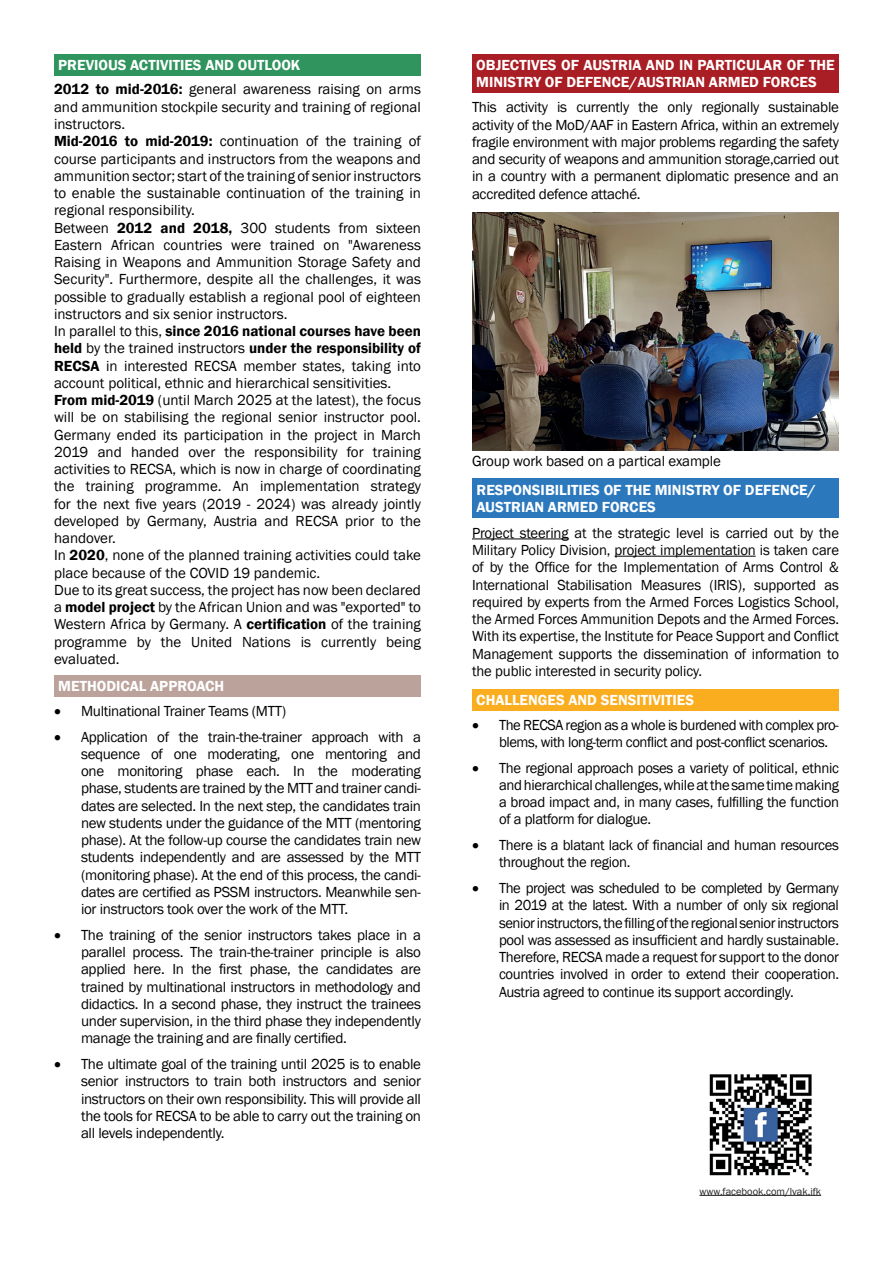
<style>
.page{position:relative;width:893px;height:1263px;background:#fff}
.page>*{position:absolute;margin:0;border:0;box-sizing:border-box;transform-origin:0 0}
.t1{font:15px/17.2px "Franklin Gothic";color:#000001;text-align:justify}
.t2{font:600 15px/17.2px "Franklin Gothic";color:#fff}
.t3{font:15px/17.2px "Franklin Gothic";letter-spacing:-.03em;color:#000001}
.t4{font:15px/17.2px "Franklin Gothic";letter-spacing:-.02em;color:#000001}
.t5{font:10.5px "Franklin Gothic";color:#231f20}
.s1{font-weight:600;color:#fff}
.s2{font-weight:600}
</style>
<div class="page">
<img style="left:709px;top:1074px;width:103px;height:101px">
<hr style="left:699px;top:1195px;width:122px;height:1px;background:#231f20">
<hr style="left:472px;top:538px;width:96px;height:1px;background:#000001">
<hr style="left:615px;top:556px;width:141px;height:1px;background:#000001">
<div style="left:472px;top:478px;width:367px;height:40px;background:#2c78bd"></div>
<div style="left:472px;top:54px;width:367px;height:39px;background:#a91d24"></div>
<div style="left:472px;top:689px;width:367px;height:22px;background:#faad1e"></div>
<div style="left:54px;top:54px;width:367px;height:21px;background:#2f945d"></div>
<img style="left:472px;top:213px;width:367px;height:238px">
<div style="left:54px;top:675px;width:367px;height:22px;background:#bba39c"></div>
<p class="t1" style="left:54px;top:53px;width:368px;line-height:24.5px"><span class="s1">PREVIOUS ACTIVITIES AND OUTLOOK<br></span><span class="s2">2012 to mid-2016:</span> general awareness raising on arms</p>
<p class="t1" style="left:54px;top:98px;width:368px;text-align:left">and ammunition stockpile security and training of regional instructors.<br><span class="s2">Mid-2016 to mid-2019:</span> continuation of the training of course participants and instructors from the weapons and ammunition sector; start of the training of senior instructors to enable the sustainable continuation of the training in regional responsibility.<br>Between <span class="s2">2012 and 2018,</span> 300 students from sixteen Eastern African countries were trained on "Awareness Raising in Weapons and Ammunition Storage Safety and Security". Furthermore, despite all the challenges, it was possible to gradually establish a regional pool of eighteen instructors and six senior instructors.<br>In parallel to this, <span class="s2">since 2016 national courses have been held</span> by the trained instructors <span class="s2">under the responsibility of RECSA</span> in interested RECSA member states, taking into account political, ethnic and hierarchical sensitivities.<br><span class="s2">From mid-2019</span> (until March 2025 at the latest), the focus will be on stabilising the regional senior instructor pool.<br>Germany ended its participation in the project in March 2019 and handed over the responsibility for training activities to RECSA, which is now in charge of coordinating the training programme. An implementation strategy for the next five years (2019 - 2024) was already jointly developed by Germany, Austria and RECSA prior to the handover.<br>In <span class="s2">2020</span>, none of the planned training activities could take place because of the COVID 19 pandemic.<br>Due to its great success, the project has now been declared a <span class="s2">model project</span> by the African Union and was "exported" to Western Africa by Germany. A <span class="s2">certification</span> of the training programme by the United Nations is currently being evaluated.</p>
<p class="t2" style="left:58px;top:678px;width:167px">METHODICAL APPROACH</p>
<p class="t4" style="left:54px;top:702px;width:234px">• Multinational Trainer Teams (MTT)</p>
<p class="t1" style="left:81px;top:728px;width:342px;text-indent:-27px">• Application of the train-the-trainer approach with a sequence of one moderating, one mentoring and one monitoring phase each. In the moderating phase, students are trained by the MTT and trainer candi&shy;dates are selected. In the next step, the candidates train new students under the guidance of the MTT (mentoring phase). At the follow-up course the candidates train new students independently and are assessed by the MTT (monitoring phase). At the end of this process, the candi&shy;dates are certified as PSSM instructors. Meanwhile sen&shy;ior instructors took over the work of the MTT.</p>
<p class="t1" style="left:81px;top:926px;width:342px;text-indent:-27px">• The training of the senior instructors takes place in a parallel process. The train-the-trainer principle is also applied here. In the first phase, the candidates are trained by multinational instructors in methodology and didactics. In a second phase, they instruct the trainees under supervision, in the third phase they independently manage the training and are finally certified.</p>
<p class="t1" style="left:81px;top:1056px;width:342px;text-indent:-27px">• The ultimate goal of the training until 2025 is to enable senior instructors to train both instructors and senior instructors on their own responsibility. This will provide all the tools for RECSA to be able to carry out the training on all levels independently.</p>
<p class="t2" style="left:476px;top:56px;width:360px">OBJECTIVES OF AUSTRIA AND IN PARTICULAR OF THE<br>MINISTRY OF DEFENCE/AUSTRIAN ARMED FORCES</p>
<p class="t1" style="left:472px;top:99px;width:369px">This activity is currently the only regionally sustainable activity of the MoD/AAF in Eastern Africa, within an extremely fragile environment with major problems regarding the safety and security of weapons and ammunition storage,carried out in a country with a permanent diplomatic presence and an accredited defence attaché.</p>
<p class="t1" style="left:472px;top:452px;width:250px">Group work based on a partical example</p>
<p class="t2" style="left:476px;top:481px;width:341px">RESPONSIBILITIES OF THE MINISTRY OF DEFENCE/<br>AUSTRIAN ARMED FORCES</p>
<p class="t1" style="left:472px;top:524px;width:369px">Project steering at the strategic level is carried out by the Military Policy Division, project implementation is taken care of by the Office for the Implementation of Arms Control &amp; International Stabilisation Measures (IRIS), supported as required by experts from the Armed Forces Logistics School, the Armed Forces Ammunition Depots and the Armed Forces.<br>With its expertise, the Institute for Peace Support and Conflict Management supports the dissemination of information to the public interested in security policy.</p>
<p class="t2" style="left:476px;top:691px;width:219px">CHALLENGES AND SENSITIVITIES</p>
<p class="t3" style="left:499px;top:716px;width:341px;text-indent:-27px">• The RECSA region as a whole is burdened with complex pro&shy;blems, with long-term conflict and post-conflict scenarios.</p>
<p class="t1" style="left:499px;top:759px;width:341px;text-indent:-27px">• The regional approach poses a variety of political, ethnic and hierarchical challenges, while at the same time making a broad impact and, in many cases, fulfilling the function of a platform for dialogue.</p>
<p class="t4" style="left:499px;top:837px;width:342px;text-indent:-27px">• There is a blatant lack of financial and human resources throughout the region.</p>
<p class="t1" style="left:499px;top:880px;width:342px;text-indent:-27px">• The project was scheduled to be completed by Germany in 2019 at the latest. With a number of only six regional senior instructors, the filling of the regional senior instructors pool was assessed as insufficient and hardly sustainable.<br>Therefore, RECSA made a request for support to the donor countries involved in order to extend their cooperation.<br>Austria agreed to continue its support accordingly.</p>
<p class="t5" style="left:699px;top:1184px;width:123px">www.facebook.com/lvak.ifk</p>
</div>
